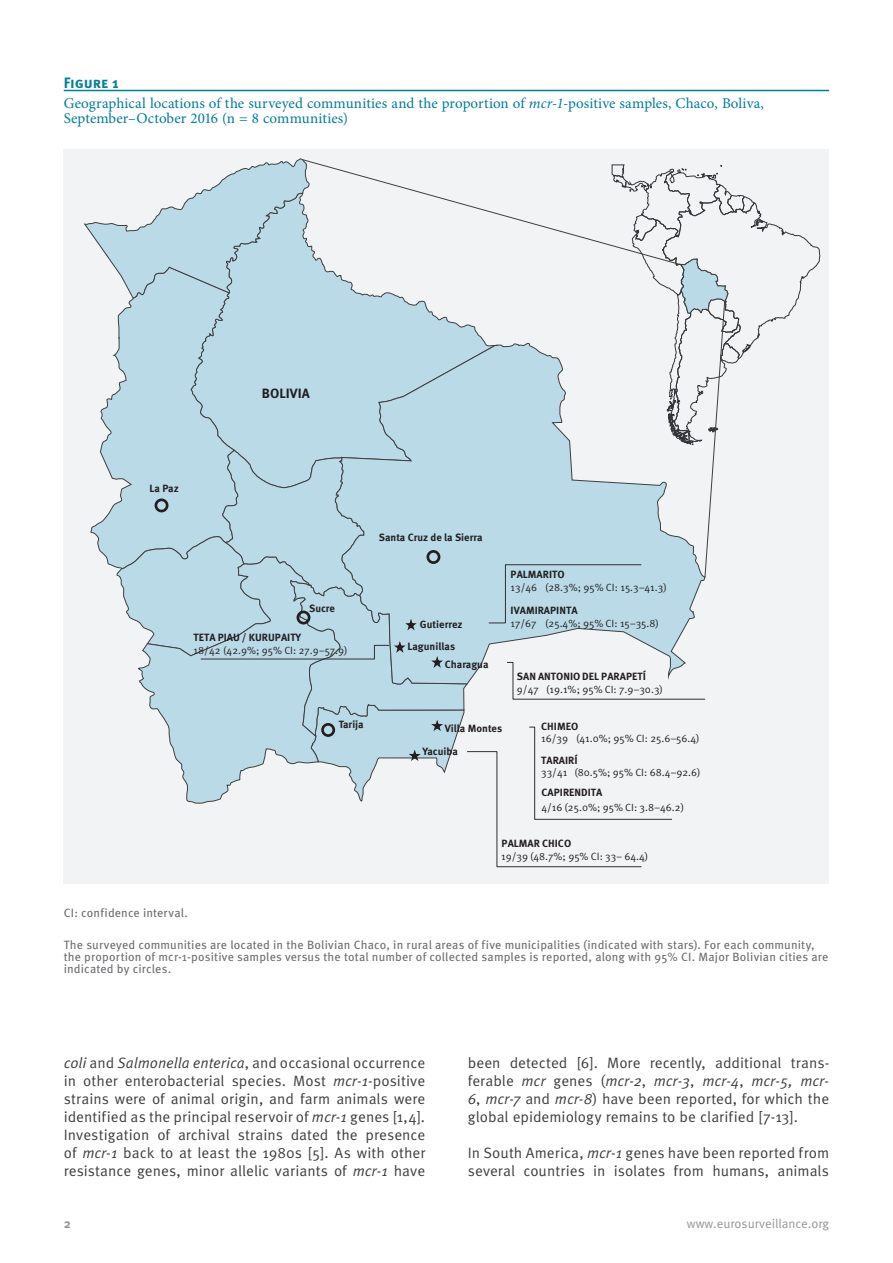
<style>
.page{position:relative;width:893px;height:1263px;background:#fff}
.page>*{position:absolute;margin:0;border:0;box-sizing:border-box;transform-origin:0 0}
.t1{font:15px/18px "Meta Pro";color:#3e3e3f;text-align:justify}
.t2{font:15px/15px "Minion Pro";letter-spacing:.005em;color:#007d9f}
.t3{font:700 15px "Meta Pro";letter-spacing:-.005em;color:#007d9f}
.t4{font:700 13.5px "Meta Pro";color:#231f20}
.t5{font:12.75px "Meta Pro";color:#939598}
.t6{font:700 12.75px "Meta Pro";color:#939598}
.t7{font:12px/12px "Meta Pro";letter-spacing:.01em;color:#6c6d70}
.t8{font:10.5px "Meta Pro";color:#231f20}
.t9{font:700 10.5px/23px "Meta Pro";color:#231f20}
.s1{font-style:italic}
</style>
<div class="page">
<hr style="left:64px;top:90px;width:765px;height:1px;background:#007d9f">
<div style="left:64px;top:150px;width:765px;height:734px;background:#f2f3f4"></div>
<svg style="left:83px;top:158px;width:738px;height:710px"></svg>
<p class="t3" style="left:64px;top:73px;width:57px">Figure 1</p>
<p class="t2" style="left:64px;top:96px;width:702px">Geographical locations of the surveyed communities and the proportion of <span class="s1">mcr-1</span>-positive samples, Chaco, Boliva,<br>September–October 2016 (n = 8 communities)</p>
<p class="t4" style="left:262px;top:385px;width:49px">BOLIVIA</p>
<p class="t9" style="left:150px;top:477px;width:31px">La Paz</p>
<p class="t9" style="left:309px;top:597px;width:27px">Sucre</p>
<p class="t9" style="left:194px;top:626px;width:109px">TETA PIAU / KURUPAITY</p>
<p class="t8" style="left:194px;top:644px;width:156px">18/42 (42.9%; 95% CI: 27.9–57.9)</p>
<p class="t9" style="left:339px;top:713px;width:26px">Tarĳa</p>
<p class="t9" style="left:379px;top:526px;width:105px">Santa Cruz de la Sierra</p>
<p class="t9" style="left:407px;top:613px;width:57px;line-height:22.4px;text-indent:13px">Gutierrez<br>Lagunillas</p>
<p class="t9" style="left:445px;top:653px;width:45px">Charagua</p>
<p class="t9" style="left:422px;top:718px;width:81px;text-indent:22px">Villa Montes<br>Yacuiba</p>
<p class="t9" style="left:511px;top:563px;width:56px">PALMARITO</p>
<p class="t8" style="left:511px;top:580px;width:158px">13/46 (28.3%; 95% CI: 15.3–41.3)</p>
<p class="t9" style="left:511px;top:599px;width:68px">IVAMIRAPINTA</p>
<p class="t8" style="left:511px;top:616px;width:150px">17/67 (25.4%; 95% CI: 15–35.8)</p>
<p class="t9" style="left:517px;top:665px;width:130px">SAN ANTONIO DEL PARAPETÍ</p>
<p class="t8" style="left:517px;top:682px;width:148px">9/47 (19.1%; 95% CI: 7.9–30.3)</p>
<p class="t9" style="left:541px;top:715px;width:39px">CHIMEO</p>
<p class="t8" style="left:541px;top:732px;width:160px">16/39 (41.0%; 95% CI: 25.6–56.4)</p>
<p class="t9" style="left:541px;top:749px;width:38px">TARAIRÍ</p>
<p class="t8" style="left:541px;top:766px;width:161px">33/41 (80.5%; 95% CI: 68.4–92.6)</p>
<p class="t9" style="left:541px;top:781px;width:62px">CAPIRENDITA</p>
<p class="t8" style="left:541px;top:801px;width:144px">4/16 (25.0%; 95% CI: 3.8–46.2)</p>
<p class="t9" style="left:502px;top:832px;width:71px">PALMAR CHICO</p>
<p class="t8" style="left:501px;top:850px;width:149px">19/39 (48.7%; 95% CI: 33– 64.4)</p>
<p class="t7" style="left:64px;top:907px;width:126px">CI: confidence interval.</p>
<p class="t7" style="left:64px;top:940px;width:766px">The surveyed communities are located in the Bolivian Chaco, in rural areas of five municipalities (indicated with stars). For each community, the proportion of mcr-1-positive samples versus the total number of collected samples is reported, along with 95% CI. Major Bolivian cities are indicated by circles.</p>
<p class="t1" style="left:64px;top:1054px;width:363px"><span class="s1">coli</span> and <span class="s1">Salmonella enterica</span>, and occasional occurrence in other enterobacterial species. Most <span class="s1">mcr-1</span>-positive strains were of animal origin, and farm animals were identified as the principal reservoir of <span class="s1">mcr-1</span> genes [1,4].<br>Investigation of archival strains dated the presence of <span class="s1">mcr-1</span> back to at least the 1980s [5]. As with other resistance genes, minor allelic variants of <span class="s1">mcr-1</span> have</p>
<p class="t1" style="left:468px;top:1054px;width:363px">been detected [6]. More recently, additional trans&shy;ferable <span class="s1">mcr</span> genes (<span class="s1">mcr-2</span>, <span class="s1">mcr-3</span>, <span class="s1">mcr-4</span>, <span class="s1">mcr-5, mcr-6</span>, <span class="s1">mcr-7</span> and <span class="s1">mcr-8</span>) have been reported, for which the global epidemiology remains to be clarified [7-13].</p>
<p class="t1" style="left:468px;top:1144px;width:363px">In South America, <span class="s1">mcr-1</span> genes have been reported from several countries in isolates from humans, animals</p>
<p class="t6" style="left:64px;top:1215px;width:9px">2</p>
<p class="t5" style="left:687px;top:1215px;width:144px">www.eurosurveillance.org</p>
</div>
